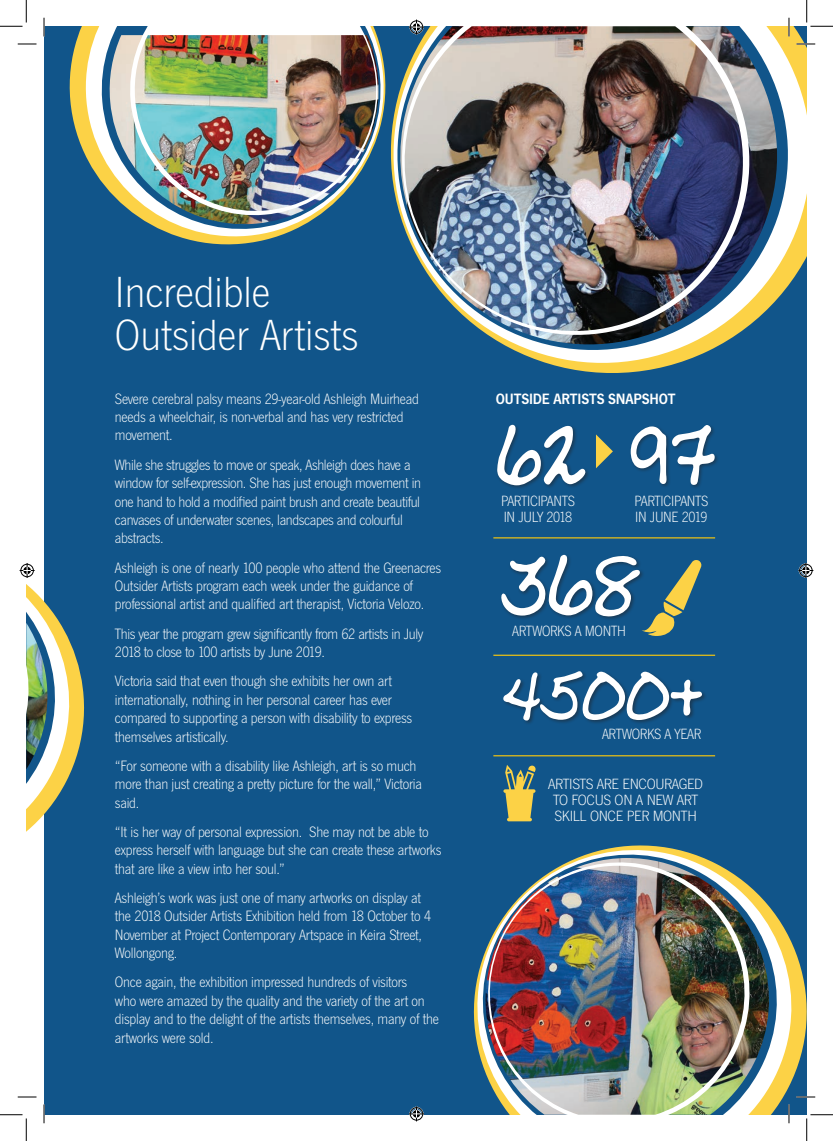
<style>
.page{position:relative;width:833px;height:1141px;background:#fff}
.page>*{position:absolute;margin:0;border:0;box-sizing:border-box;transform-origin:0 0}
.t1{font:103.75px/130px "Ladylike BB";letter-spacing:-.025em;color:#fff}
.t2{font:84.25px "Ladylike BB";color:#fff}
.t3{font:45.25px/42.8px "News Got T Ligh";color:#fff}
.t4{font:15.5px/18.5px "News Got T Ligh";letter-spacing:-.015em;color:#fff}
.t5{font:600 15.5px "News Got T";letter-spacing:-.01em;color:#fff}
.t6{font:15.38px/16px "News Got T Ligh";letter-spacing:-.02em;color:#fff}
.t7{font:15.38px/16px "News Got T Ligh";letter-spacing:-.02em;color:#fff;text-align:center;scale:1.04 1}
</style>
<div class="page">
<div style="left:44px;top:26px;width:762px;height:1088px;background:#11558a"></div>
<svg style="left:69px;top:33px;width:179px;height:212px"></svg>
<svg style="left:79px;top:26px;width:202px;height:217px"></svg>
<svg style="left:96px;top:26px;width:197px;height:209px"></svg>
<img style="left:108px;top:35px;width:204px;height:195px">
<svg style="left:124px;top:26px;width:194px;height:194px"></svg>
<svg style="left:129px;top:26px;width:230px;height:190px;background:#e8ebea"></svg>
<img style="left:133px;top:35px;width:226px;height:181px">
<svg style="left:359px;top:26px;width:5px;height:148px"></svg>
<svg style="left:364px;top:26px;width:6px;height:140px"></svg>
<svg style="left:370px;top:26px;width:436px;height:347px"></svg>
<img style="left:384px;top:26px;width:419px;height:345px">
<svg style="left:377px;top:26px;width:396px;height:333px"></svg>
<img style="left:385px;top:26px;width:381px;height:329px">
<div style="left:496px;top:423px;width:94px;height:67px;background:#231f20;opacity:.5"></div>
<div style="left:499px;top:553px;width:145px;height:68px;background:#231f20;opacity:.5"></div>
<div style="left:501px;top:669px;width:206px;height:56px;background:#231f20;opacity:.5"></div>
<div style="left:629px;top:423px;width:90px;height:66px;background:#231f20;opacity:.5"></div>
<svg style="left:596px;top:434px;width:16px;height:34px"></svg>
<hr style="left:493px;top:537px;width:221px;height:1px;background:#feca0a">
<hr style="left:493px;top:654px;width:221px;height:1px;background:#feca0a">
<hr style="left:493px;top:755px;width:221px;height:1px;background:#feca0a">
<svg style="left:640px;top:559px;width:61px;height:77px"></svg>
<svg style="left:503px;top:765px;width:32px;height:56px"></svg>
<svg style="left:797px;top:956px;width:9px;height:142px"></svg>
<svg style="left:788px;top:935px;width:9px;height:179px;fill:#fcd246"></svg>
<img style="left:767px;top:904px;width:21px;height:210px">
<svg style="left:619px;top:845px;width:148px;height:269px"></svg>
<svg style="left:562px;top:847px;width:200px;height:18px"></svg>
<img style="left:473px;top:865px;width:289px;height:249px">
<svg style="left:18px;top:43px;width:18px;height:2px"></svg>
<svg style="left:796px;top:43px;width:18px;height:2px"></svg>
<svg style="left:18px;top:1096px;width:18px;height:1px"></svg>
<svg style="left:796px;top:1096px;width:18px;height:1px"></svg>
<svg style="left:43px;top:18px;width:2px;height:18px"></svg>
<svg style="left:43px;top:1104px;width:2px;height:19px"></svg>
<svg style="left:787px;top:18px;width:2px;height:18px"></svg>
<svg style="left:787px;top:1104px;width:2px;height:19px"></svg>
<svg style="left:0;top:0;width:27px;height:27px"></svg>
<svg style="left:0;top:1114px;width:27px;height:26px"></svg>
<svg style="left:806px;top:0;width:26px;height:27px"></svg>
<svg style="left:806px;top:1114px;width:26px;height:26px"></svg>
<svg style="left:409px;top:20px;width:15px;height:15px"></svg>
<svg style="left:409px;top:1106px;width:15px;height:15px"></svg>
<svg style="left:20px;top:563px;width:64px;height:269px"></svg>
<svg style="left:798px;top:563px;width:14px;height:15px"></svg>
<h3 class="t3" style="left:115px;top:269px;width:245px">Incredible<br>Outsider Artists</h3>
<p class="t4" style="left:115px;top:389px;width:305px">Severe cerebral palsy means 29-year-old Ashleigh Muirhead needs a wheelchair, is non-verbal and has very restricted movement.</p>
<p class="t4" style="left:115px;top:455px;width:307px">While she struggles to move or speak, Ashleigh does have a window for self-expression. She has just enough movement in one hand to hold a modified paint brush and create beautiful canvases of underwater scenes, landscapes and colourful abstracts.</p>
<p class="t4" style="left:115px;top:557px;width:327px">Ashleigh is one of nearly 100 people who attend the Greenacres<br>Outsider Artists program each week under the guidance of professional artist and qualified art therapist, Victoria Velozo.</p>
<p class="t4" style="left:115px;top:623px;width:310px">This year the program grew significantly from 62 artists in July<br>2018 to close to 100 artists by June 2019.</p>
<p class="t4" style="left:115px;top:671px;width:298px">Victoria said that even though she exhibits her own art internationally, nothing in her personal career has ever compared to supporting a person with disability to express themselves artistically.</p>
<p class="t4" style="left:115px;top:755px;width:308px">“For someone with a disability like Ashleigh, art is so much more than just creating a pretty picture for the wall,” Victoria said.</p>
<p class="t4" style="left:115px;top:821px;width:328px">“It is her way of personal expression. She may not be able to express herself with language but she can create these artworks that are like a view into her soul.”</p>
<p class="t4" style="left:115px;top:887px;width:317px">Ashleigh’s work was just one of many artworks on display at the 2018 Outsider Artists Exhibition held from 18 October to 4<br>November at Project Contemporary Artspace in Keira Street, Wollongong.</p>
<p class="t4" style="left:115px;top:972px;width:325px">Once again, the exhibition impressed hundreds of visitors<br>who were amazed by the quality and the variety of the art on display and to the delight of the artists themselves, many of the artworks were sold.</p>
<p class="t5" style="left:495px;top:390px;width:181px">OUTSIDE ARTISTS SNAPSHOT</p>
<h1 class="t1" style="left:494px;top:399px;width:224px">62 97<br>368</h1>
<p class="t6" style="left:501px;top:492px;width:75px">PARTICIPANTS<br>IN JULY 2018</p>
<p class="t6" style="left:634px;top:492px;width:75px">PARTICIPANTS<br>IN JUNE 2019</p>
<p class="t6" style="left:512px;top:622px;width:115px">ARTWORKS A MONTH</p>
<h2 class="t2" style="left:501px;top:662px;width:203px">4500+</h2>
<p class="t6" style="left:601px;top:725px;width:100px">ARTWORKS A YEAR</p>
<p class="t7" style="left:547px;top:775px;width:150px">ARTISTS ARE ENCOURAGED<br>TO FOCUS ON A NEW ART<br>SKILL ONCE PER MONTH</p>
</div>
